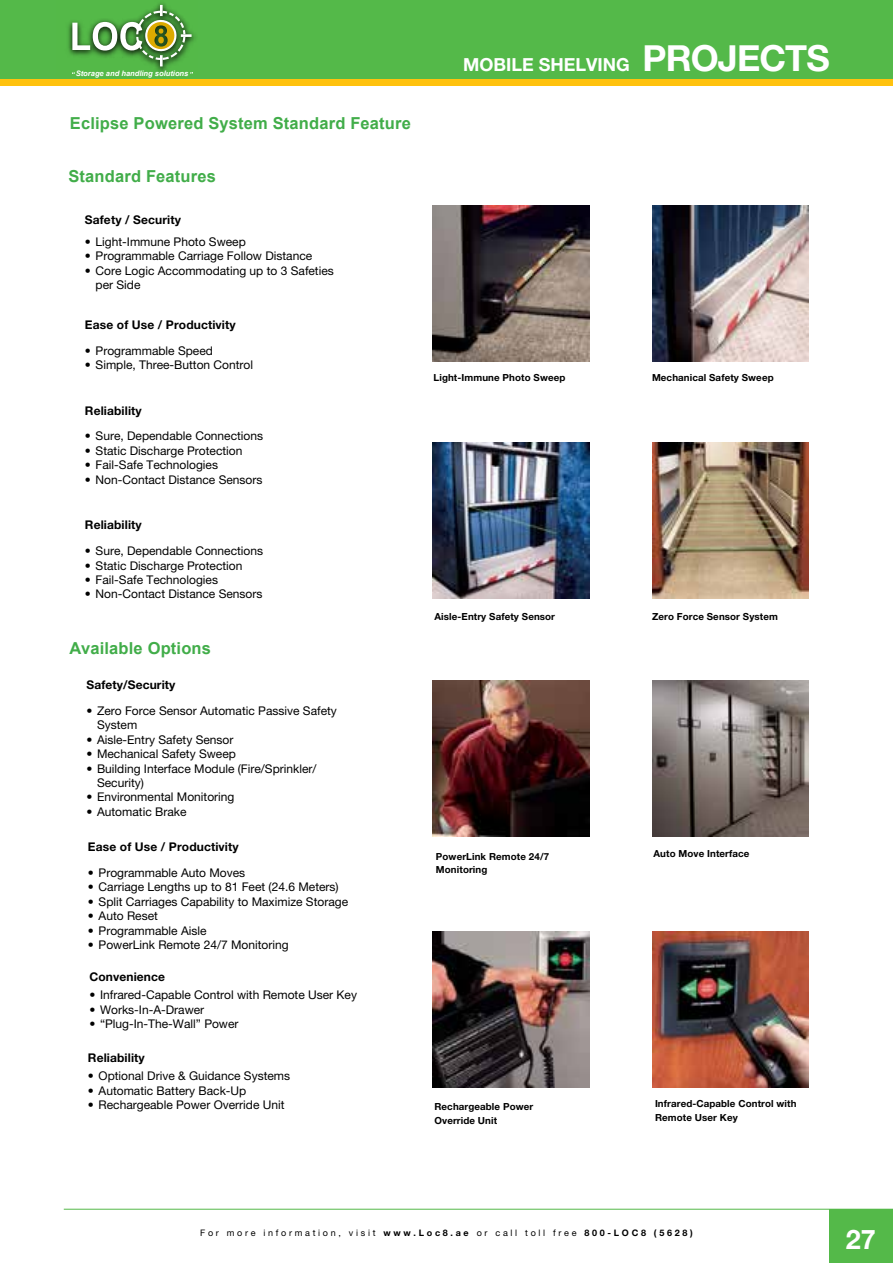
<style>
.page{position:relative;width:893px;height:1263px;background:#fff}
.page>*{position:absolute;margin:0;border:0;box-sizing:border-box;transform-origin:0 0}
.t1{font:700 36px "Helvetica Neue";letter-spacing:-.025em;color:#fff}
.t2{font:700 27px "Helvetica Neue";color:#fff}
.t3{font:700 18px "Helvetica Neue";color:#fff}
.t4{font:700 16.5px "Arial";letter-spacing:.01em;color:#41ad49}
.t5{font:12px/14.4px "Helvetica Neue";color:#000}
.t6{font:700 12px "Helvetica Neue";letter-spacing:.01em;color:#000}
.t7{font:700 9.75px/13.5px "Helvetica Neue";letter-spacing:.01em;color:#000}
.t8{font:9px "Helvetica Neue";letter-spacing:.3em;color:#000}
.t9{font:italic 700 7.5px "Arial";color:#fff}
.s1{font-weight:700}
</style>
<div class="page">
<div style="left:0;top:0;width:893px;height:86px;background:#ffc20e"></div>
<div style="left:0;top:0;width:893px;height:79px;background:#54b949"></div>
<div style="left:829px;top:1209px;width:64px;height:54px;background:#54b949"></div>
<hr style="left:64px;top:1209px;width:829px;height:1px;background:#54b949">
<svg style="left:68px;top:3px;width:128px;height:71px"></svg>
<img style="left:433px;top:205px;width:156px;height:156px">
<img style="left:433px;top:442px;width:156px;height:156px">
<img style="left:433px;top:681px;width:156px;height:156px">
<img style="left:433px;top:931px;width:156px;height:156px">
<img style="left:652px;top:205px;width:156px;height:156px">
<img style="left:652px;top:442px;width:156px;height:156px">
<img style="left:652px;top:681px;width:156px;height:156px">
<img style="left:652px;top:931px;width:156px;height:156px">
<p class="t9" style="left:76px;top:68px;width:114px">Storage and handling solutions</p>
<h3 class="t4" style="left:70px;top:113px;width:342px">Eclipse Powered System Standard Feature</h3>
<h3 class="t4" style="left:68px;top:165px;width:149px">Standard Features</h3>
<p class="t6" style="left:85px;top:213px;width:97px">Safety / Security</p>
<p class="t5" style="left:85px;top:234px;width:162px"><span class="s1">•</span> Light-Immune Photo Sweep</p>
<p class="t5" style="left:85px;top:249px;width:229px"><span class="s1">•</span> Programmable Carriage Follow Distance</p>
<p class="t5" style="left:96px;top:263px;width:240px;text-indent:-11px"><span class="s1">•</span> Core Logic Accommodating up to 3 Safeties per Side</p>
<p class="t6" style="left:85px;top:317px;width:152px">Ease of Use / Productivity</p>
<p class="t5" style="left:85px;top:343px;width:129px"><span class="s1">•</span> Programmable Speed</p>
<p class="t5" style="left:85px;top:358px;width:170px"><span class="s1">•</span> Simple, Three-Button Control</p>
<p class="t6" style="left:85px;top:403px;width:58px">Reliability</p>
<p class="t5" style="left:85px;top:429px;width:180px"><span class="s1">•</span> Sure, Dependable Connections</p>
<p class="t5" style="left:85px;top:443px;width:159px"><span class="s1">•</span> Static Discharge Protection</p>
<p class="t5" style="left:85px;top:457px;width:135px"><span class="s1">•</span> Fail-Safe Technologies</p>
<p class="t5" style="left:85px;top:472px;width:179px"><span class="s1">•</span> Non-Contact Distance Sensors</p>
<p class="t6" style="left:85px;top:518px;width:58px">Reliability</p>
<p class="t5" style="left:85px;top:543px;width:180px"><span class="s1">•</span> Sure, Dependable Connections</p>
<p class="t5" style="left:85px;top:558px;width:159px"><span class="s1">•</span> Static Discharge Protection</p>
<p class="t5" style="left:85px;top:572px;width:135px"><span class="s1">•</span> Fail-Safe Technologies</p>
<p class="t5" style="left:85px;top:587px;width:179px"><span class="s1">•</span> Non-Contact Distance Sensors</p>
<h3 class="t4" style="left:70px;top:638px;width:143px">Available Options</h3>
<p class="t6" style="left:86px;top:678px;width:91px">Safety/Security</p>
<p class="t5" style="left:97px;top:703px;width:241px;text-indent:-11px"><span class="s1">•</span> Zero Force Sensor Automatic Passive Safety<br>System</p>
<p class="t5" style="left:86px;top:732px;width:149px"><span class="s1">•</span> Aisle-Entry Safety Sensor</p>
<p class="t5" style="left:86px;top:747px;width:151px"><span class="s1">•</span> Mechanical Safety Sweep</p>
<p class="t5" style="left:97px;top:761px;width:221px;text-indent:-11px"><span class="s1">•</span> Building Interface Module (Fire/Sprinkler/<br>Security)</p>
<p class="t5" style="left:86px;top:790px;width:149px"><span class="s1">•</span> Environmental Monitoring</p>
<p class="t5" style="left:86px;top:804px;width:101px"><span class="s1">•</span> Automatic Brake</p>
<p class="t6" style="left:88px;top:840px;width:152px">Ease of Use / Productivity</p>
<p class="t5" style="left:88px;top:865px;width:159px"><span class="s1">•</span> Programmable Auto Moves</p>
<p class="t5" style="left:88px;top:880px;width:252px"><span class="s1">•</span> Carriage Lengths up to 81 Feet (24.6 Meters)</p>
<p class="t5" style="left:88px;top:894px;width:262px"><span class="s1">•</span> Split Carriages Capability to Maximize Storage</p>
<p class="t5" style="left:88px;top:909px;width:71px"><span class="s1">•</span> Auto Reset</p>
<p class="t5" style="left:88px;top:923px;width:120px"><span class="s1">•</span> Programmable Aisle</p>
<p class="t5" style="left:88px;top:937px;width:202px"><span class="s1">•</span> PowerLink Remote 24/7 Monitoring</p>
<p class="t5" style="left:89px;top:988px;width:269px"><span class="s1">•</span> Infrared-Capable Control with Remote User Key</p>
<p class="t5" style="left:89px;top:1002px;width:116px"><span class="s1">•</span> Works-In-A-Drawer</p>
<p class="t5" style="left:89px;top:1016px;width:151px"><span class="s1">•</span> “Plug-In-The-Wall” Power</p>
<p class="t6" style="left:89px;top:969px;width:77px">Convenience</p>
<p class="t6" style="left:88px;top:1050px;width:58px">Reliability</p>
<p class="t5" style="left:88px;top:1069px;width:204px"><span class="s1">•</span> Optional Drive &amp; Guidance Systems</p>
<p class="t5" style="left:88px;top:1083px;width:160px"><span class="s1">•</span> Automatic Battery Back-Up</p>
<p class="t5" style="left:88px;top:1097px;width:198px"><span class="s1">•</span> Rechargeable Power Override Unit</p>
<h3 class="t3" style="left:463px;top:53px;width:165px">Mobile shelving</h3>
<h1 class="t1" style="left:643px;top:36px;width:189px">Projects</h1>
<p class="t7" style="left:433px;top:371px;width:133px">Light-Immune Photo Sweep</p>
<p class="t7" style="left:652px;top:371px;width:123px">Mechanical Safety Sweep</p>
<p class="t7" style="left:434px;top:609px;width:122px">Aisle-Entry Safety Sensor</p>
<p class="t7" style="left:436px;top:849px;width:115px">PowerLink Remote 24/7<br>Monitoring</p>
<p class="t7" style="left:652px;top:609px;width:127px">Zero Force Sensor System</p>
<p class="t7" style="left:653px;top:846px;width:98px">Auto Move Interface</p>
<p class="t7" style="left:434px;top:1100px;width:100px">Rechargeable Power<br>Override Unit</p>
<p class="t7" style="left:655px;top:1097px;width:143px">Infrared-Capable Control with<br>Remote User Key</p>
<p class="t8" style="left:200px;top:1227px;width:494px">For more information, visit <span class="s1">www.Loc8.ae</span> or call toll free <span class="s1">800-LOC8 (5628)</span></p>
<h2 class="t2" style="left:846px;top:1223px;width:32px">27</h2>
</div>
